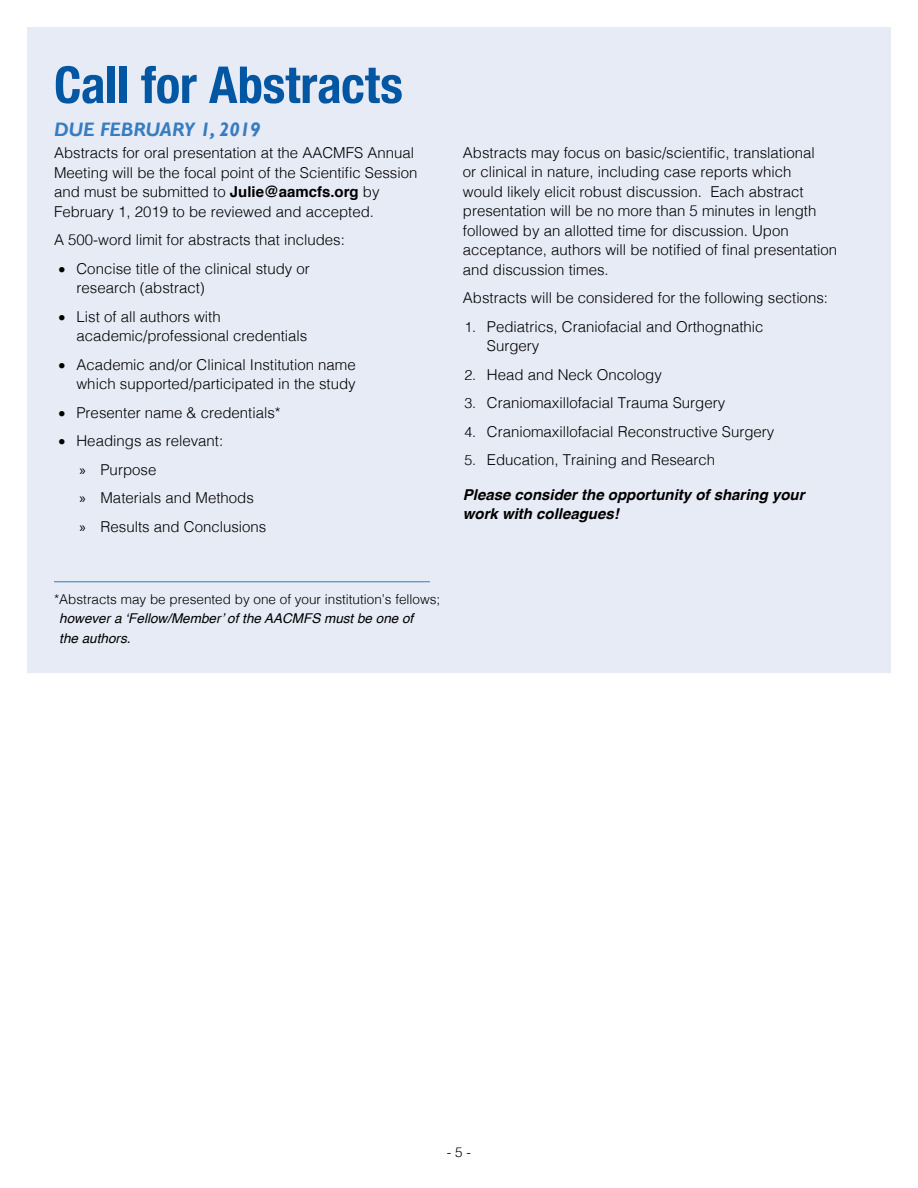
<style>
.page{position:relative;width:918px;height:1188px;background:#fff}
.page>*{position:absolute;margin:0;border:0;box-sizing:border-box;transform-origin:0 0}
.t1{font:700 condensed 51px "Helvetica Neue";letter-spacing:-.005em;color:#0256a2}
.Subhead{font:italic 700 19.5px "Gill Sans";color:#377dc0}
.body{font:300 15px/19.5px "Helvetica";color:#000}
.body-2{font:italic 700 15px/19.5px "Helvetica";color:#000}
.body-3{font:300 13.5px/19.5px "Helvetica";color:#000}
.s1{font-weight:700}
.s2{font-family:"Myriad Pro";font-weight:400}
.s3{font-size:14.25px}
.s4{font-weight:400;font-style:italic}
</style>
<div class="page">
<div style="left:27px;top:27px;width:864px;height:646px;background:#e7ebf6"></div>
<hr style="left:54px;top:581px;width:376px;height:1px;background:#377dc0">
<p class="t1" style="left:54px;top:43px;width:350px">Call for Abstracts</p>
<p class="Subhead" style="left:54px;top:118px;width:208px">DUE FEBRUARY 1, 2019</p>
<p class="body" style="left:54px;top:142px;width:365px">Abstracts for oral presentation at the AACMFS Annual Meeting will be the focal point of the Scientific Session and must be submitted to <span class="s1">Julie@aamcfs.org</span> by February 1, 2019 to be reviewed and accepted.</p>
<p class="body" style="left:54px;top:229px;width:292px">A 500-word limit for abstracts that includes:</p>
<p class="body" style="left:76px;top:257px;width:235px;text-indent:-18px">• Concise title of the clinical study or research (abstract)</p>
<p class="body" style="left:76px;top:305px;width:232px;text-indent:-18px">• List of all authors with academic/professional credentials</p>
<p class="body" style="left:58px;top:353px;width:299px;text-align:right">• Academic and/or Clinical Institution name which supported/participated in the study</p>
<p class="body" style="left:58px;top:401px;width:224px">• Presenter name &amp; credentials*</p>
<p class="body" style="left:58px;top:430px;width:166px">• Headings as relevant:</p>
<p class="body" style="left:80px;top:458px;width:78px"><span class="s2">»</span> Purpose</p>
<p class="body" style="left:80px;top:487px;width:176px"><span class="s2">»</span> Materials and Methods</p>
<p class="body" style="left:80px;top:515px;width:188px"><span class="s2">»</span> Results and Conclusions</p>
<p class="body" style="left:463px;top:142px;width:376px">Abstracts may focus on basic/scientific, translational<br>or clinical in nature, including case reports which<br>would likely elicit robust discussion. Each abstract presentation will be no more than 5 minutes in length followed by an allotted time for discussion. Upon acceptance, authors will be notified of final presentation and discussion times.</p>
<p class="body" style="left:463px;top:287px;width:367px">Abstracts will be considered for the following sections:</p>
<p class="body" style="left:487px;top:316px;width:278px;text-indent:-22px"><span class="s3">1.</span> Pediatrics, Craniofacial and Orthognathic<br>Surgery</p>
<p class="body" style="left:464px;top:364px;width:199px"><span class="s3">2.</span> Head and Neck Oncology</p>
<p class="body" style="left:464px;top:392px;width:262px"><span class="s3">3.</span> Craniomaxillofacial Trauma Surgery</p>
<p class="body" style="left:464px;top:421px;width:312px"><span class="s3">4.</span> Craniomaxillofacial Reconstructive Surgery</p>
<p class="body" style="left:464px;top:449px;width:252px"><span class="s3">5.</span> Education, Training and Research</p>
<p class="body-2" style="left:463px;top:485px;width:343px">Please consider the opportunity of sharing your work with colleagues!</p>
<p class="body-3" style="left:59px;top:588px;width:383px;text-indent:-5px">*Abstracts may be presented by one of your institution’s fellows; <span class="s4">however a ‘Fellow/Member’ of the AACMFS must be one of<br>the authors.</span></p>
<p class="body-3" style="left:447px;top:1141px;width:26px">- 5 -</p>
</div>
